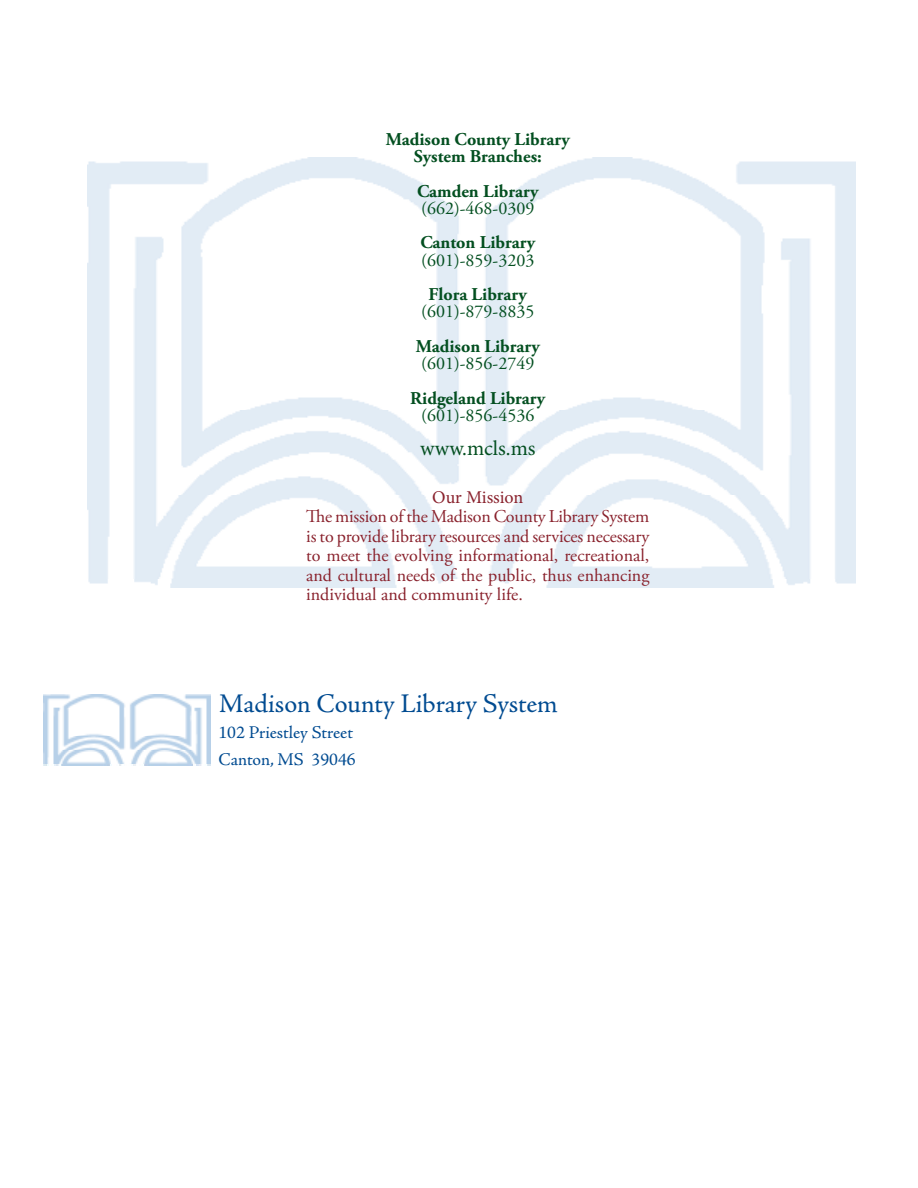
<style>
.page{position:relative;width:918px;height:1188px;background:#fff}
.page>*{position:absolute;margin:0;border:0;box-sizing:border-box;transform-origin:0 0}
.t1{font:27px "Adobe Jenson Pro";letter-spacing:-.005em;color:#004b91}
.t2{font:21px "Minion Pro";letter-spacing:-.005em;color:#034f20}
.t3{font:18px/19.5px "Adobe Garamond Pro";color:#89212c;text-align:justify}
.t4{font:700 18px/17.2px "Adobe Garamond Pro";color:#034f20;text-align:center}
.t5{font:18px "Adobe Garamond Pro";color:#034f20}
.t6{font:18px/27px "Adobe Jenson Pro";color:#004b91}
.t7{font:18px "Minion Pro";color:#89212c}
</style>
<div class="page">
<img style="left:88px;top:158px;width:768px;height:430px">
<img style="left:43px;top:695px;width:168px;height:70px">
<p class="t4" style="left:386px;top:131px;width:186px">Madison County Library<br>System Branches:</p>
<p class="t4" style="left:417px;top:183px;width:123px">Camden Library</p>
<p class="t5" style="left:421px;top:197px;width:115px">(662)-468-0309</p>
<p class="t4" style="left:420px;top:234px;width:116px">Canton Library</p>
<p class="t5" style="left:421px;top:249px;width:115px">(601)-859-3203</p>
<p class="t4" style="left:429px;top:286px;width:100px">Flora Library</p>
<p class="t5" style="left:421px;top:301px;width:115px">(601)-879-8835</p>
<p class="t4" style="left:416px;top:338px;width:126px">Madison Library</p>
<p class="t5" style="left:421px;top:353px;width:115px">(601)-856-2749</p>
<p class="t4" style="left:410px;top:390px;width:137px">Ridgeland Library</p>
<p class="t5" style="left:421px;top:404px;width:115px">(601)-856-4536</p>
<p class="t2" style="left:420px;top:435px;width:117px">www.mcls.ms</p>
<p class="t7" style="left:432px;top:485px;width:93px">Our Mission</p>
<p class="t3" style="left:306px;top:508px;width:345px">The mission of the Madison County Library System is to provide library resources and services necessary to meet the evolving informational, recreational, and cultural needs of the public, thus enhancing individual and community life.</p>
<h1 class="t1" style="left:219px;top:688px;width:340px">Madison County Library System</h1>
<p class="t6" style="left:218px;top:720px;width:139px">102 Priestley Street<br>Canton, MS 39046</p>
</div>
